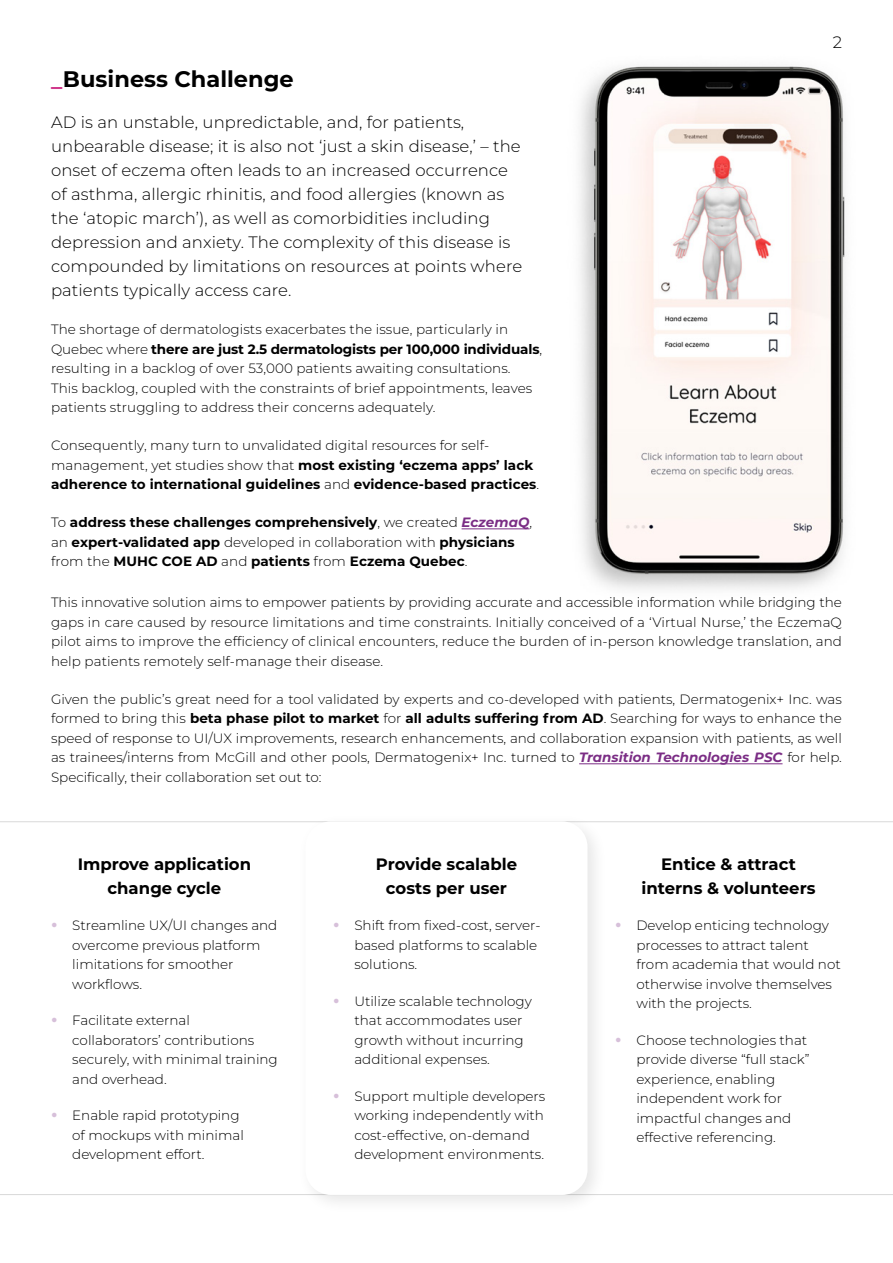
<style>
.page{position:relative;width:893px;height:1263px;background:#fff}
.page>*{position:absolute;margin:0;border:0;box-sizing:border-box;transform-origin:0 0}
.t1{font:700 22.5px "Montserrat";color:#000}
.t2{font:300 16.5px/24px "Montserrat";letter-spacing:.005em;color:#000}
.t3{font:700 16.5px/24px "Montserrat";color:#000;text-align:center}
.t4{font:300 13.5px/19.5px "Montserrat";color:#000}
.t5{font:700 13.5px/19.5px "Montserrat";letter-spacing:.005em;color:#000}
.s1{color:#d03a8c}
.s2{font-weight:700}
.s3{font-weight:300}
.s4{font-style:italic;color:#7b2d85}
.s5{font-weight:700;font-style:italic;color:#7b2d85}
.s6{font-weight:700;font-size:18px;color:#d7c0da}
</style>
<div class="page">
<img style="left:579px;top:66px;width:268px;height:524px">
<hr style="left:462px;top:528px;width:68px;height:1px;background:#7b2d85">
<div style="left:297px;top:813px;width:311px;height:402px;background:#000;opacity:.1"></div>
<div style="left:305px;top:821px;width:282px;height:374px;background:#fff;border-radius:26px"></div>
<hr style="left:579px;top:763px;width:203px;height:1px;background:#7b2d85">
<h1 class="t1" style="left:51px;top:63px;width:244px"><span class="s1">_</span>Business Challenge</h1>
<p class="t2" style="left:51px;top:110px;width:473px">AD is an unstable, unpredictable, and, for patients, unbearable disease; it is also not ‘just a skin disease,’ – the onset of eczema often leads to an increased occurrence of asthma, allergic rhinitis, and food allergies (known as the ‘atopic march’), as well as comorbidities including depression and anxiety. The complexity of this disease is compounded by limitations on resources at points where patients typically access care.</p>
<p class="t4" style="left:51px;top:319px;width:493px">The shortage of dermatologists exacerbates the issue, particularly in Quebec where <span class="s2">there are just 2.5 dermatologists per 100,000 individuals</span>, resulting in a backlog of over 53,000 patients awaiting consultations.<br>This backlog, coupled with the constraints of brief appointments, leaves patients struggling to address their concerns adequately.</p>
<p class="t4" style="left:51px;top:435px;width:490px">Consequently, many turn to unvalidated digital resources for self&shy;management, yet studies show that <span class="s2">most existing ‘eczema apps’ lack adherence to international guidelines</span> and <span class="s2">evidence-based practices</span>.</p>
<p class="t5" style="left:51px;top:512px;width:483px"><span class="s3">To</span> address these challenges comprehensively<span class="s3">, we created</span> <span class="s4">EczemaQ</span><span class="s3">, an</span> expert-validated app <span class="s3">developed in collaboration with</span> physicians <span class="s3">from the</span> MUHC COE AD <span class="s3">and</span> patients <span class="s3">from</span> Eczema Quebec<span class="s3">.</span></p>
<p class="t2" style="left:833px;top:30px;width:11px">2</p>
<p class="t4" style="left:51px;top:592px;width:792px;text-align:justify">This innovative solution aims to empower patients by providing accurate and accessible information while bridging the gaps in care caused by resource limitations and time constraints. Initially conceived of a ‘Virtual Nurse,’ the EczemaQ pilot aims to improve the efficiency of clinical encounters, reduce the burden of in-person knowledge translation, and help patients remotely self-manage their disease.</p>
<p class="t4" style="left:51px;top:689px;width:792px;text-align:justify">Given the public’s great need for a tool validated by experts and co-developed with patients, Dermatogenix+ Inc. was formed to bring this <span class="s2">beta phase pilot to market</span> for <span class="s2">all adults suffering from AD</span>. Searching for ways to enhance the speed of response to UI/UX improvements, research enhancements, and collaboration expansion with patients, as well as trainees/interns from McGill and other pools, Dermatogenix+ Inc. turned to <span class="s5">Transition Technologies PSC</span> for help.<br>Specifically, their collaboration set out to:</p>
<p class="t3" style="left:78px;top:851px;width:175px">Improve application change cycle</p>
<p class="t4" style="left:72px;top:915px;width:207px;text-indent:-21px"><span class="s6">•</span> Streamline UX/UI changes and overcome previous platform limitations for smoother workflows.</p>
<p class="t4" style="left:72px;top:1010px;width:207px;text-indent:-21px"><span class="s6">•</span> Facilitate external collaborators’ contributions securely, with minimal training and overhead.</p>
<p class="t4" style="left:72px;top:1105px;width:173px;text-indent:-21px"><span class="s6">•</span> Enable rapid prototyping of mockups with minimal development effort.</p>
<p class="t3" style="left:376px;top:851px;width:143px">Provide scalable costs per user</p>
<p class="t4" style="left:354px;top:915px;width:188px;text-indent:-21px"><span class="s6">•</span> Shift from fixed-cost, server&shy;based platforms to scalable solutions.</p>
<p class="t4" style="left:354px;top:991px;width:179px;text-indent:-21px"><span class="s6">•</span> Utilize scalable technology that accommodates user growth without incurring additional expenses.</p>
<p class="t4" style="left:354px;top:1086px;width:192px;text-indent:-21px"><span class="s6">•</span> Support multiple developers working independently with cost-effective, on-demand development environments.</p>
<p class="t3" style="left:642px;top:851px;width:175px">Entice &amp; attract interns &amp; volunteers</p>
<p class="t4" style="left:636px;top:915px;width:206px;text-indent:-21px"><span class="s6">•</span> Develop enticing technology processes to attract talent from academia that would not otherwise involve themselves with the projects.</p>
<p class="t4" style="left:636px;top:1030px;width:175px;text-indent:-21px"><span class="s6">•</span> Choose technologies that provide diverse “full stack” experience, enabling independent work for impactful changes and effective referencing.</p>
</div>
